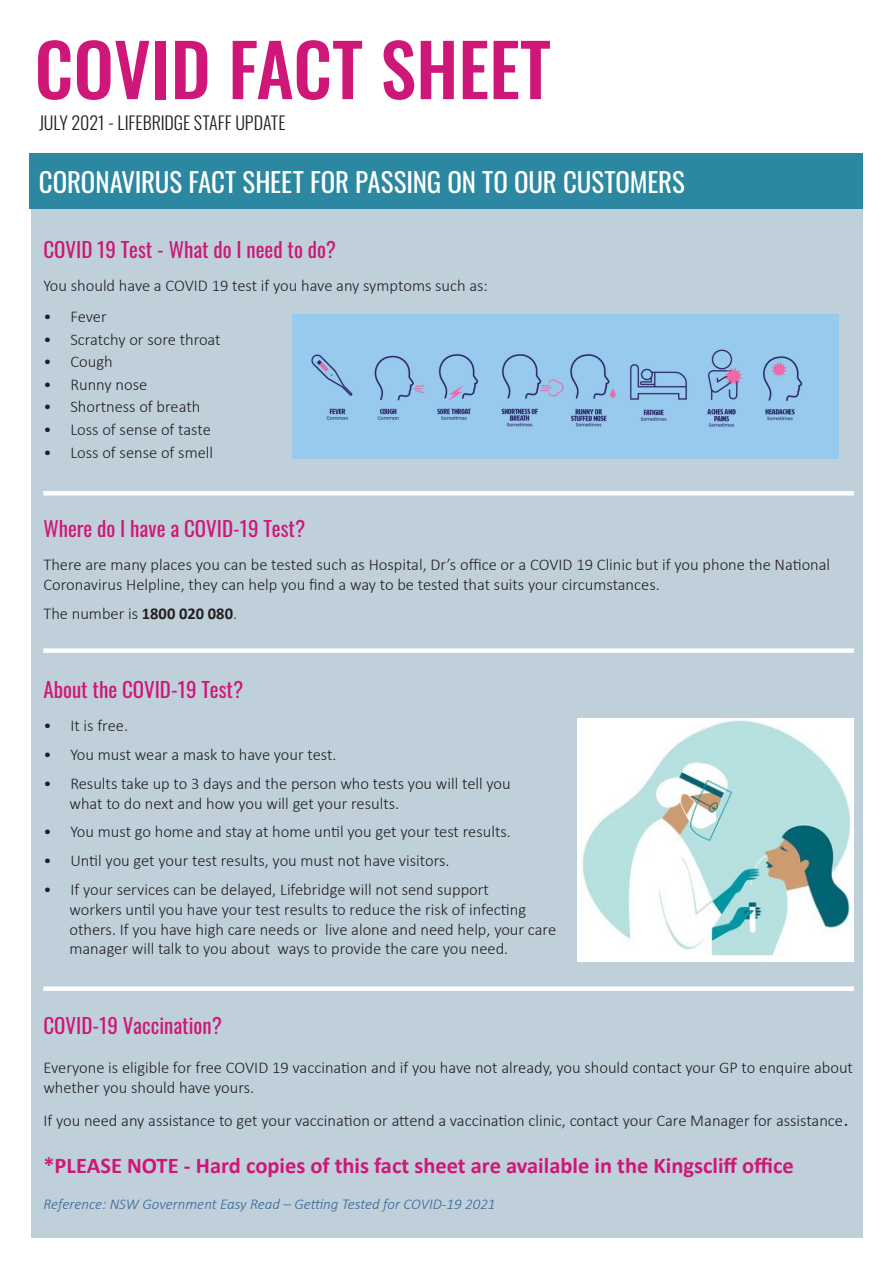
<style>
.page{position:relative;width:893px;height:1263px;background:#fff}
.page>*{position:absolute;margin:0;border:0;box-sizing:border-box;transform-origin:0 0}
.t1{font:500 72px "Oswald";color:#ce1778}
.t2{font:27px "Oswald";letter-spacing:-.005em;color:#fff}
.t3{font:700 22.5px "Calibri";color:#ce1778}
.t4{font:21px "Oswald";color:#ce1778}
.t5{font:300 18px "Oswald";letter-spacing:-.005em;color:#231f20}
.t6{font:300 16.5px/19.8px "Calibri";color:#231f20}
.t7{font:italic 300 15px "Calibri";color:#3b6397}
.s1{font-weight:700}
.s2{font-size:24px}
</style>
<div class="page">
<div style="left:31px;top:154px;width:831px;height:1084px;background:#bfd0da"></div>
<div style="left:30px;top:153px;width:833px;height:56px;background:#2c87a0"></div>
<img style="left:292px;top:314px;width:547px;height:145px">
<img style="left:577px;top:718px;width:277px;height:243px">
<hr style="left:43px;top:491px;width:811px;height:4px;background:#fff">
<div style="left:43px;top:648px;width:811px;height:5px;background:#fff"></div>
<div style="left:43px;top:986px;width:811px;height:5px;background:#fff"></div>
<p class="t1" style="left:35px;top:32px;width:518px">COVID FACT SHEET</p>
<p class="t5" style="left:39px;top:107px;width:248px">JULY 2021 - LIFEBRIDGE STAFF UPDATE</p>
<p class="t2" style="left:39px;top:158px;width:648px">CORONAVIRUS FACT SHEET FOR PASSING ON TO OUR CUSTOMERS</p>
<p class="t4" style="left:43px;top:230px;width:294px">COVID 19 Test - What do I need to do?</p>
<p class="t6" style="left:43px;top:275px;width:446px">You should have a COVID 19 test if you have any symptoms such as:</p>
<p class="t6" style="left:43px;top:307px;width:65px">• Fever</p>
<p class="t6" style="left:43px;top:329px;width:179px">• Scratchy or sore throat</p>
<p class="t6" style="left:43px;top:352px;width:71px">• Cough</p>
<p class="t6" style="left:43px;top:374px;width:105px">• Runny nose</p>
<p class="t6" style="left:43px;top:397px;width:159px">• Shortness of breath</p>
<p class="t6" style="left:43px;top:419px;width:169px">• Loss of sense of taste</p>
<p class="t6" style="left:43px;top:442px;width:171px">• Loss of sense of smell</p>
<p class="t4" style="left:43px;top:509px;width:263px">Where do I have a COVID-19 Test?</p>
<p class="t6" style="left:43px;top:554px;width:788px">There are many places you can be tested such as Hospital, Dr’s office or a COVID 19 Clinic but if you phone the National<br>Coronavirus Helpline, they can help you find a way to be tested that suits your circumstances.</p>
<p class="t6" style="left:43px;top:603px;width:195px">The number is <span class="s1">1800 020 080</span>.</p>
<p class="t4" style="left:43px;top:671px;width:201px">About the COVID-19 Test?</p>
<p class="t6" style="left:43px;top:716px;width:86px">• It is free.</p>
<p class="t6" style="left:43px;top:744px;width:295px">• You must wear a mask to have your test.</p>
<p class="t6" style="left:43px;top:773px;width:469px">• Results take up to 3 days and the person who tests you will tell you</p>
<p class="t6" style="left:69px;top:793px;width:331px">what to do next and how you will get your results.</p>
<p class="t6" style="left:43px;top:822px;width:469px">• You must go home and stay at home until you get your test results.</p>
<p class="t6" style="left:43px;top:851px;width:408px">• Until you get your test results, you must not have visitors.</p>
<p class="t6" style="left:43px;top:879px;width:447px">• If your services can be delayed, Lifebridge will not send support</p>
<p class="t6" style="left:69px;top:899px;width:458px">workers until you have your test results to reduce the risk of infecting</p>
<p class="t6" style="left:69px;top:919px;width:488px">others. If you have high care needs or live alone and need help, your care</p>
<p class="t6" style="left:69px;top:939px;width:440px">manager will talk to you about ways to provide the care you need.</p>
<p class="t4" style="left:43px;top:1006px;width:180px">COVID-19 Vaccination?</p>
<p class="t6" style="left:43px;top:1058px;width:811px">Everyone is eligible for free COVID 19 vaccination and if you have not already, you should contact your GP to enquire about whether you should have yours.</p>
<p class="t6" style="left:43px;top:1111px;width:807px">If you need any assistance to get your vaccination or attend a vaccination clinic, contact your Care Manager for assistance<span class="s2">.</span></p>
<p class="t3" style="left:43px;top:1150px;width:752px">*PLEASE NOTE - Hard copies of this fact sheet are available in the Kingscliff office</p>
<p class="t7" style="left:43px;top:1195px;width:454px">Reference: NSW Government Easy Read – Getting Tested for COVID-19 2021</p>
</div>
